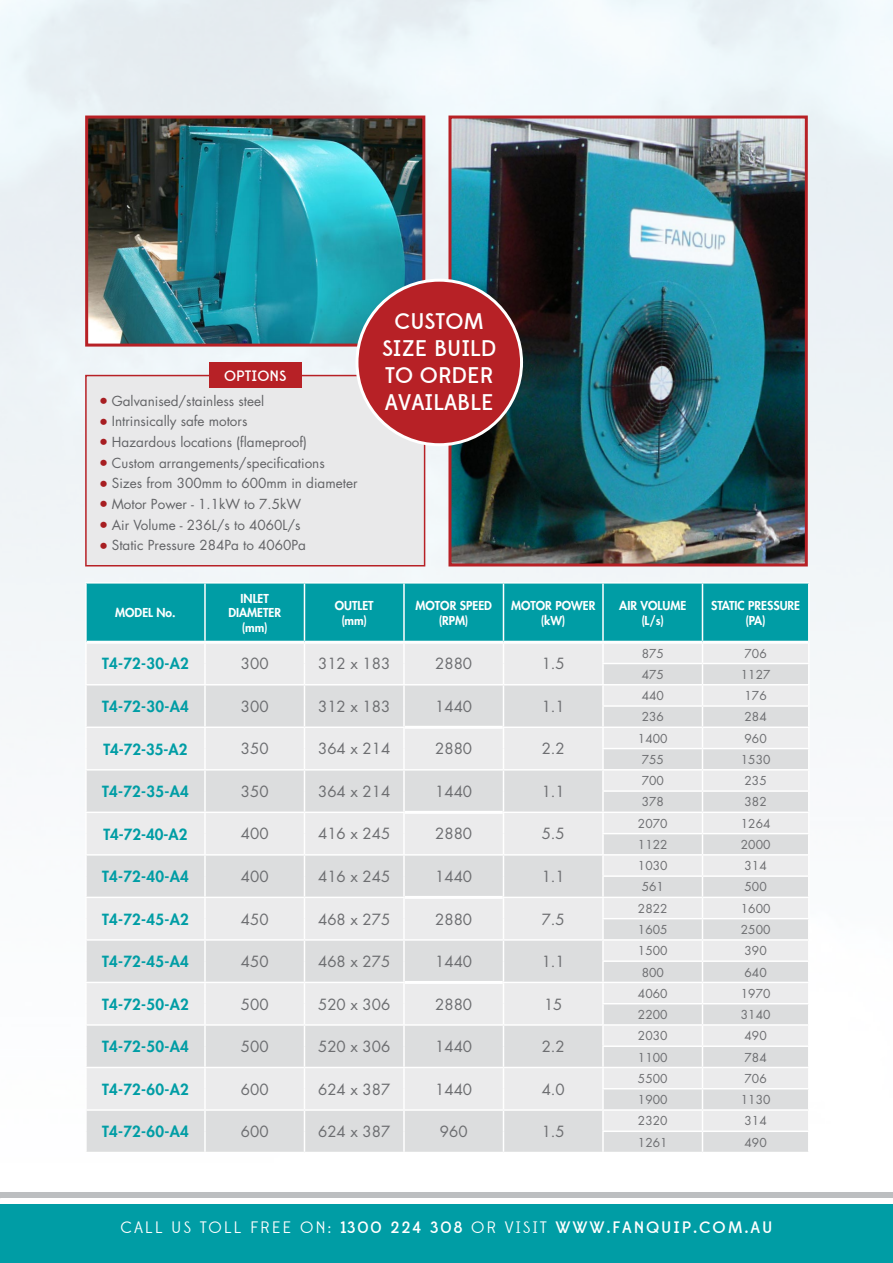
<style>
.page{position:relative;width:893px;height:1263px;background:#fff}
.page>*{position:absolute;margin:0;border:0;box-sizing:border-box;transform-origin:0 0}
.t1{font:500 22.5px/27px "Edmondsans";color:#fff;text-align:center}
.t2{font:500 16.5px "Edmondsans";letter-spacing:.11em;color:#fff}
.t3{font:15px "Futura";color:#6d6e71}
.t4{font:800 15px "Futura";letter-spacing:.02em;color:#009da5}
.t5{font:500 15px "Edmondsans";color:#fff}
.t6{font:13.5px "Futura";color:#6d6e71}
.t7{font:12px "Futura";color:#6d6e71}
.t8{font:800 12px/14.4px "Futura";color:#fff;text-align:center}
.s1{font-size:16.35px;color:#b72126}
.s2{font-weight:400}
</style>
<div class="page">
<svg style="left:86px;top:583px;width:723px;height:569px;background:#cededf"></svg>
<hr style="left:87px;top:641px;width:118px;height:3px;background:#fff">
<hr style="left:205px;top:641px;width:99px;height:3px;background:#fff">
<hr style="left:304px;top:641px;width:100px;height:3px;background:#fff">
<hr style="left:404px;top:641px;width:99px;height:3px;background:#fff">
<hr style="left:503px;top:641px;width:100px;height:3px;background:#fff">
<hr style="left:603px;top:641px;width:99px;height:3px;background:#fff">
<hr style="left:702px;top:641px;width:106px;height:3px;background:#fff">
<hr style="left:405px;top:726px;width:98px;height:3px;background:#fff">
<hr style="left:405px;top:811px;width:98px;height:3px;background:#fff">
<hr style="left:405px;top:896px;width:98px;height:3px;background:#fff">
<hr style="left:405px;top:981px;width:98px;height:3px;background:#fff">
<div style="left:85px;top:375px;width:340px;height:191px;background:#e9e9ea;border:2px solid #b72126"></div>
<img style="left:452px;top:120px;width:352px;height:442px">
<div style="left:448px;top:116px;width:360px;height:450px;border:3px solid #b72126"></div>
<img style="left:89px;top:120px;width:332px;height:223px">
<div style="left:85px;top:116px;width:340px;height:231px;border:3px solid #b72126"></div>
<div style="left:0;top:1204px;width:893px;height:59px;background:#009da5"></div>
<div style="left:0;top:1192px;width:893px;height:6px;background:#bcbec0"></div>
<div style="left:357px;top:280px;width:164px;height:165px;background:#b72126;border-radius:50%"></div>
<div style="left:209px;top:362px;width:93px;height:26px;background:#b72126"></div>
<p class="t5" style="left:224px;top:367px;width:64px">OPTIONS</p>
<p class="t6" style="left:98px;top:391px;width:167px"><span class="s1">•</span> Galvanised/stainless steel</p>
<p class="t6" style="left:98px;top:412px;width:151px"><span class="s1">•</span> Intrinsically safe motors</p>
<p class="t6" style="left:98px;top:433px;width:210px"><span class="s1">•</span> Hazardous locations (flameproof)</p>
<p class="t6" style="left:98px;top:453px;width:228px"><span class="s1">•</span> Custom arrangements/specifications</p>
<p class="t6" style="left:98px;top:474px;width:261px"><span class="s1">•</span> Sizes from 300mm to 600mm in diameter</p>
<p class="t6" style="left:98px;top:495px;width:204px"><span class="s1">•</span> Motor Power - 1.1kW to 7.5kW</p>
<p class="t6" style="left:98px;top:515px;width:204px"><span class="s1">•</span> Air Volume - 236L/s to 4060L/s</p>
<p class="t6" style="left:98px;top:536px;width:209px"><span class="s1">•</span> Static Pressure 284Pa to 4060Pa</p>
<h1 class="t1" style="left:382px;top:309px;width:116px">CUSTOM<br>SIZE BUILD<br>TO ORDER<br>AVAILABLE</h1>
<p class="t8" style="left:115px;top:605px;width:62px">MODEL No.</p>
<p class="t8" style="left:228px;top:591px;width:54px">INLET<br>DIAMETER (mm)</p>
<p class="t8" style="left:335px;top:598px;width:40px">OUTLET (mm)</p>
<p class="t8" style="left:415px;top:598px;width:78px">MOTOR SPEED (RPM)</p>
<p class="t8" style="left:511px;top:598px;width:86px">MOTOR POWER (kW)</p>
<p class="t8" style="left:619px;top:598px;width:69px">AIR VOLUME (L/s)</p>
<p class="t8" style="left:711px;top:598px;width:91px">STATIC PRESSURE (PA)</p>
<p class="t4" style="left:102px;top:654px;width:88px">T4-72-30-A2</p>
<p class="t3" style="left:241px;top:653px;width:29px">300</p>
<p class="t3" style="left:318px;top:653px;width:74px">312 x 183</p>
<p class="t3" style="left:435px;top:653px;width:38px">2880</p>
<p class="t3" style="left:542px;top:653px;width:25px">1.5</p>
<p class="t4" style="left:102px;top:696px;width:88px">T4-72-30-A4</p>
<p class="t3" style="left:241px;top:696px;width:29px">300</p>
<p class="t3" style="left:318px;top:696px;width:74px">312 x 183</p>
<p class="t3" style="left:435px;top:696px;width:38px">1440</p>
<p class="t3" style="left:542px;top:696px;width:25px">1.1</p>
<p class="t4" style="left:104px;top:739px;width:85px">T4-72-35-A2</p>
<p class="t3" style="left:241px;top:738px;width:29px">350</p>
<p class="t3" style="left:318px;top:738px;width:74px">364 x 214</p>
<p class="t3" style="left:435px;top:738px;width:38px">2880</p>
<p class="t3" style="left:542px;top:738px;width:25px">2.2</p>
<p class="t4" style="left:102px;top:781px;width:88px">T4-72-35-A4</p>
<p class="t3" style="left:241px;top:781px;width:29px">350</p>
<p class="t3" style="left:318px;top:781px;width:74px">364 x 214</p>
<p class="t3" style="left:435px;top:781px;width:38px">1440</p>
<p class="t3" style="left:542px;top:781px;width:25px">1.1</p>
<p class="t4" style="left:104px;top:824px;width:85px">T4-72-40-A2</p>
<p class="t3" style="left:241px;top:824px;width:29px">400</p>
<p class="t3" style="left:318px;top:824px;width:74px">416 x 245</p>
<p class="t3" style="left:435px;top:824px;width:38px">2880</p>
<p class="t3" style="left:542px;top:824px;width:25px">5.5</p>
<p class="t4" style="left:102px;top:866px;width:88px">T4-72-40-A4</p>
<p class="t3" style="left:241px;top:866px;width:29px">400</p>
<p class="t3" style="left:318px;top:866px;width:74px">416 x 245</p>
<p class="t3" style="left:435px;top:866px;width:38px">1440</p>
<p class="t3" style="left:542px;top:866px;width:25px">1.1</p>
<p class="t4" style="left:102px;top:909px;width:88px">T4-72-45-A2</p>
<p class="t3" style="left:241px;top:909px;width:29px">450</p>
<p class="t3" style="left:318px;top:909px;width:74px">468 x 275</p>
<p class="t3" style="left:435px;top:909px;width:38px">2880</p>
<p class="t3" style="left:542px;top:909px;width:25px">7.5</p>
<p class="t4" style="left:102px;top:951px;width:88px">T4-72-45-A4</p>
<p class="t3" style="left:241px;top:951px;width:29px">450</p>
<p class="t3" style="left:318px;top:951px;width:74px">468 x 275</p>
<p class="t3" style="left:435px;top:951px;width:38px">1440</p>
<p class="t3" style="left:542px;top:951px;width:25px">1.1</p>
<p class="t4" style="left:102px;top:994px;width:88px">T4-72-50-A2</p>
<p class="t3" style="left:241px;top:994px;width:29px">500</p>
<p class="t3" style="left:318px;top:994px;width:74px">520 x 306</p>
<p class="t3" style="left:435px;top:994px;width:38px">2880</p>
<p class="t3" style="left:544px;top:994px;width:20px">15</p>
<p class="t4" style="left:102px;top:1037px;width:88px">T4-72-50-A4</p>
<p class="t3" style="left:241px;top:1036px;width:29px">500</p>
<p class="t3" style="left:318px;top:1036px;width:74px">520 x 306</p>
<p class="t3" style="left:435px;top:1036px;width:38px">1440</p>
<p class="t3" style="left:542px;top:1036px;width:25px">2.2</p>
<p class="t4" style="left:102px;top:1079px;width:88px">T4-72-60-A2</p>
<p class="t3" style="left:241px;top:1079px;width:29px">600</p>
<p class="t3" style="left:318px;top:1079px;width:74px">624 x 387</p>
<p class="t3" style="left:435px;top:1079px;width:38px">1440</p>
<p class="t3" style="left:542px;top:1079px;width:25px">4.0</p>
<p class="t4" style="left:102px;top:1122px;width:88px">T4-72-60-A4</p>
<p class="t3" style="left:241px;top:1121px;width:29px">600</p>
<p class="t3" style="left:318px;top:1121px;width:74px">624 x 387</p>
<p class="t3" style="left:440px;top:1121px;width:29px">960</p>
<p class="t3" style="left:542px;top:1121px;width:25px">1.5</p>
<p class="t7" style="left:642px;top:645px;width:24px">875</p>
<p class="t7" style="left:745px;top:645px;width:24px">706</p>
<p class="t7" style="left:642px;top:666px;width:24px">475</p>
<p class="t7" style="left:741px;top:666px;width:31px">1127</p>
<p class="t7" style="left:642px;top:687px;width:24px">440</p>
<p class="t7" style="left:745px;top:687px;width:24px">176</p>
<p class="t7" style="left:642px;top:709px;width:24px">236</p>
<p class="t7" style="left:745px;top:709px;width:24px">284</p>
<p class="t7" style="left:638px;top:730px;width:31px">1400</p>
<p class="t7" style="left:745px;top:730px;width:24px">960</p>
<p class="t7" style="left:642px;top:751px;width:24px">755</p>
<p class="t7" style="left:741px;top:751px;width:31px">1530</p>
<p class="t7" style="left:642px;top:772px;width:24px">700</p>
<p class="t7" style="left:745px;top:772px;width:24px">235</p>
<p class="t7" style="left:642px;top:794px;width:24px">378</p>
<p class="t7" style="left:745px;top:794px;width:24px">382</p>
<p class="t7" style="left:638px;top:815px;width:31px">2070</p>
<p class="t7" style="left:741px;top:815px;width:31px">1264</p>
<p class="t7" style="left:638px;top:836px;width:31px">1122</p>
<p class="t7" style="left:741px;top:836px;width:31px">2000</p>
<p class="t7" style="left:638px;top:857px;width:31px">1030</p>
<p class="t7" style="left:745px;top:857px;width:24px">314</p>
<p class="t7" style="left:642px;top:879px;width:24px">561</p>
<p class="t7" style="left:745px;top:879px;width:24px">500</p>
<p class="t7" style="left:638px;top:900px;width:31px">2822</p>
<p class="t7" style="left:741px;top:900px;width:31px">1600</p>
<p class="t7" style="left:638px;top:921px;width:31px">1605</p>
<p class="t7" style="left:741px;top:921px;width:31px">2500</p>
<p class="t7" style="left:638px;top:942px;width:31px">1500</p>
<p class="t7" style="left:745px;top:942px;width:24px">390</p>
<p class="t7" style="left:642px;top:964px;width:24px">800</p>
<p class="t7" style="left:745px;top:964px;width:24px">640</p>
<p class="t7" style="left:638px;top:985px;width:31px">4060</p>
<p class="t7" style="left:741px;top:985px;width:31px">1970</p>
<p class="t7" style="left:638px;top:1006px;width:31px">2200</p>
<p class="t7" style="left:741px;top:1006px;width:31px">3140</p>
<p class="t7" style="left:638px;top:1027px;width:31px">2030</p>
<p class="t7" style="left:745px;top:1027px;width:24px">490</p>
<p class="t7" style="left:638px;top:1049px;width:31px">1100</p>
<p class="t7" style="left:745px;top:1049px;width:24px">784</p>
<p class="t7" style="left:638px;top:1070px;width:31px">5500</p>
<p class="t7" style="left:745px;top:1070px;width:24px">706</p>
<p class="t7" style="left:638px;top:1091px;width:31px">1900</p>
<p class="t7" style="left:741px;top:1091px;width:31px">1130</p>
<p class="t7" style="left:638px;top:1113px;width:31px">2320</p>
<p class="t7" style="left:745px;top:1113px;width:24px">314</p>
<p class="t7" style="left:638px;top:1134px;width:31px">1261</p>
<p class="t7" style="left:745px;top:1134px;width:24px">490</p>
<p class="t2" style="left:121px;top:1217px;width:653px"><span class="s2">CALL US TOLL FREE ON:</span> 1300 224 308 <span class="s2">OR VISIT</span> WWW.FANQUIP.COM.AU</p>
</div>
